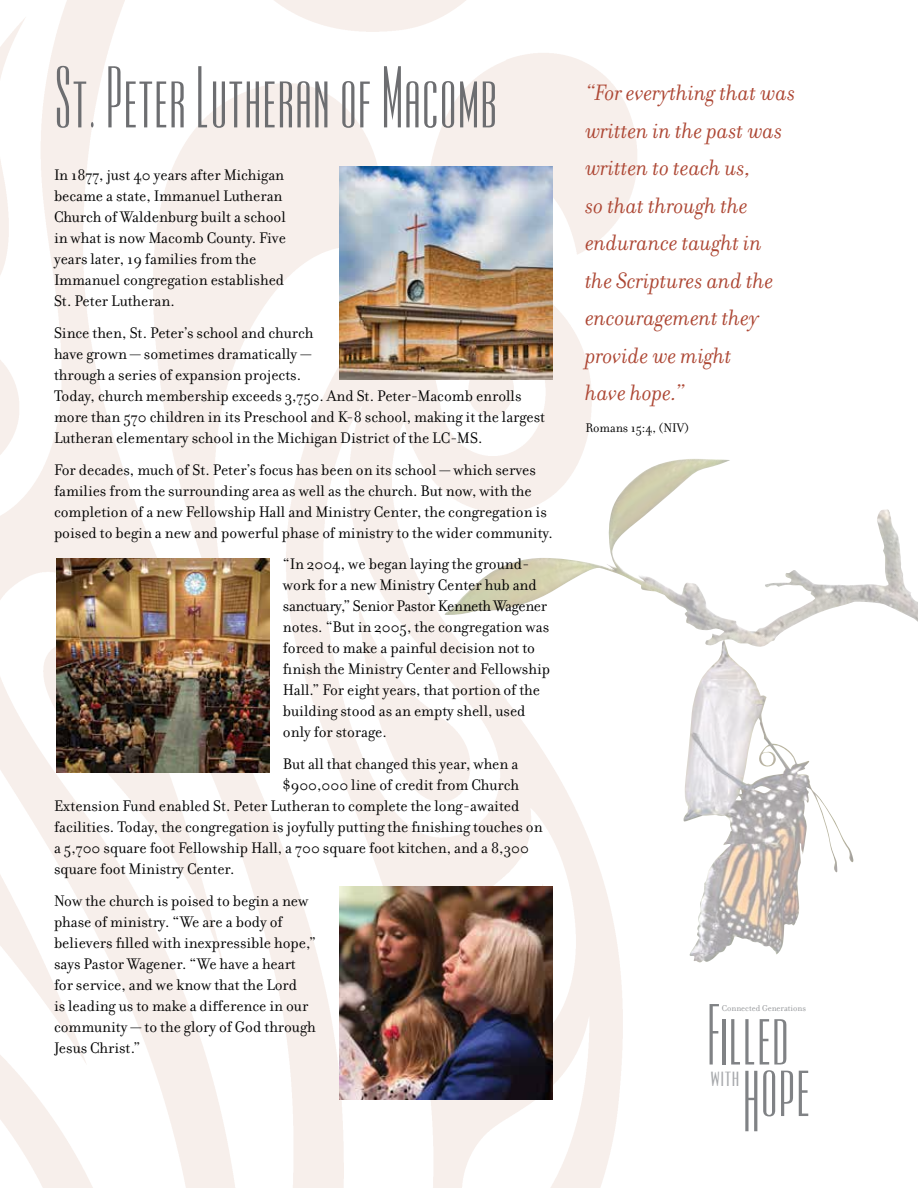
<style>
.page{position:relative;width:918px;height:1188px;background:#fff}
.page>*{position:absolute;margin:0;border:0;box-sizing:border-box;transform-origin:0 0}
.t1{font:72px "Ultra Condensed Sans One";color:#6d6e71}
.t2{font:71.1px "Ultra Condensed Sans One";color:#808285}
.t3{font:italic 24px/37.5px "Filosofia";color:#ad4734}
.t4{font:22.5px "Ultra Condensed Sans One";color:#a7a9ac;scale:1.43 1}
.t5{font:16.5px/21px "Filosofia";color:#000}
.t6{font:13.5px "Filosofia";color:#000}
.t7{font:9.15px "Filosofia";color:#939598}
</style>
<div class="page">
<img style="left:0;top:0;width:637px;height:1188px">
<img style="left:441px;top:472px;width:477px;height:176px">
<img style="left:340px;top:166px;width:213px;height:213px">
<img style="left:56px;top:559px;width:213px;height:213px">
<img style="left:340px;top:886px;width:213px;height:213px">
<img style="left:683px;top:644px;width:155px;height:319px">
<h1 class="t1" style="left:54px;top:52px;width:445px">St. Peter Lutheran of Macomb</h1>
<p class="t5" style="left:54px;top:164px;width:233px">In 1877, just 40 years after Michigan became a state, Immanuel Lutheran<br>Church of Waldenburg built a school in what is now Macomb County. Five years later, 19 families from the<br>Immanuel congregation established<br>St. Peter Lutheran.</p>
<p class="t5" style="left:54px;top:322px;width:493px">Since then, St. Peter’s school and church<br>have grown — sometimes dramatically —<br>through a series of expansion projects.<br>Today, church membership exceeds 3,750. And St. Peter-Macomb enrolls more than 570 children in its Preschool and K-8 school, making it the largest Lutheran elementary school in the Michigan District of the LC-MS.</p>
<p class="t5" style="left:54px;top:459px;width:500px">For decades, much of St. Peter’s focus has been on its school — which serves families from the surrounding area as well as the church. But now, with the completion of a new Fellowship Hall and Ministry Center, the congregation is poised to begin a new and powerful phase of ministry to the wider community.</p>
<p class="t5" style="left:283px;top:554px;width:269px">“In 2004, we began laying the ground&shy;work for a new Ministry Center hub and sanctuary,” Senior Pastor Kenneth Wagener notes. “But in 2005, the congregation was forced to make a painful decision not to finish the Ministry Center and Fellowship Hall.” For eight years, that portion of the building stood as an empty shell, used only for storage.</p>
<p class="t5" style="left:283px;top:754px;width:237px">But all that changed this year, when a</p>
<p class="t5" style="left:283px;top:775px;width:238px">$900,000 line of credit from Church</p>
<p class="t5" style="left:54px;top:796px;width:467px">Extension Fund enabled St. Peter Lutheran to complete the long-awaited</p>
<p class="t5" style="left:54px;top:817px;width:490px">facilities. Today, the congregation is joyfully putting the finishing touches on</p>
<p class="t5" style="left:54px;top:838px;width:477px">a 5,700 square foot Fellowship Hall, a 700 square foot kitchen, and a 8,300</p>
<p class="t5" style="left:54px;top:859px;width:182px">square foot Ministry Center.</p>
<p class="t5" style="left:54px;top:891px;width:264px">Now the church is poised to begin a new phase of ministry. “We are a body of believers filled with inexpressible hope,” says Pastor Wagener. “We have a heart for service, and we know that the Lord<br>is leading us to make a difference in our community — to the glory of God through Jesus Christ.”</p>
<h3 class="t3" style="left:585px;top:75px;width:212px">“For everything that was written in the past was written to teach us,<br>so that through the endurance taught in<br>the Scriptures and the encouragement they provide we might<br>have hope.”</h3>
<p class="t6" style="left:585px;top:420px;width:105px">Romans 15:4, (NIV)</p>
<h2 class="t2" style="left:706px;top:990px;width:84px">Filled</h2>
<h3 class="t4" style="left:710px;top:1062px;width:22px">with</h3>
<h2 class="t2" style="left:742px;top:1042px;width:70px">Hope</h2>
<p class="t7" style="left:722px;top:1003px;width:86px">Connected Generations</p>
</div>
